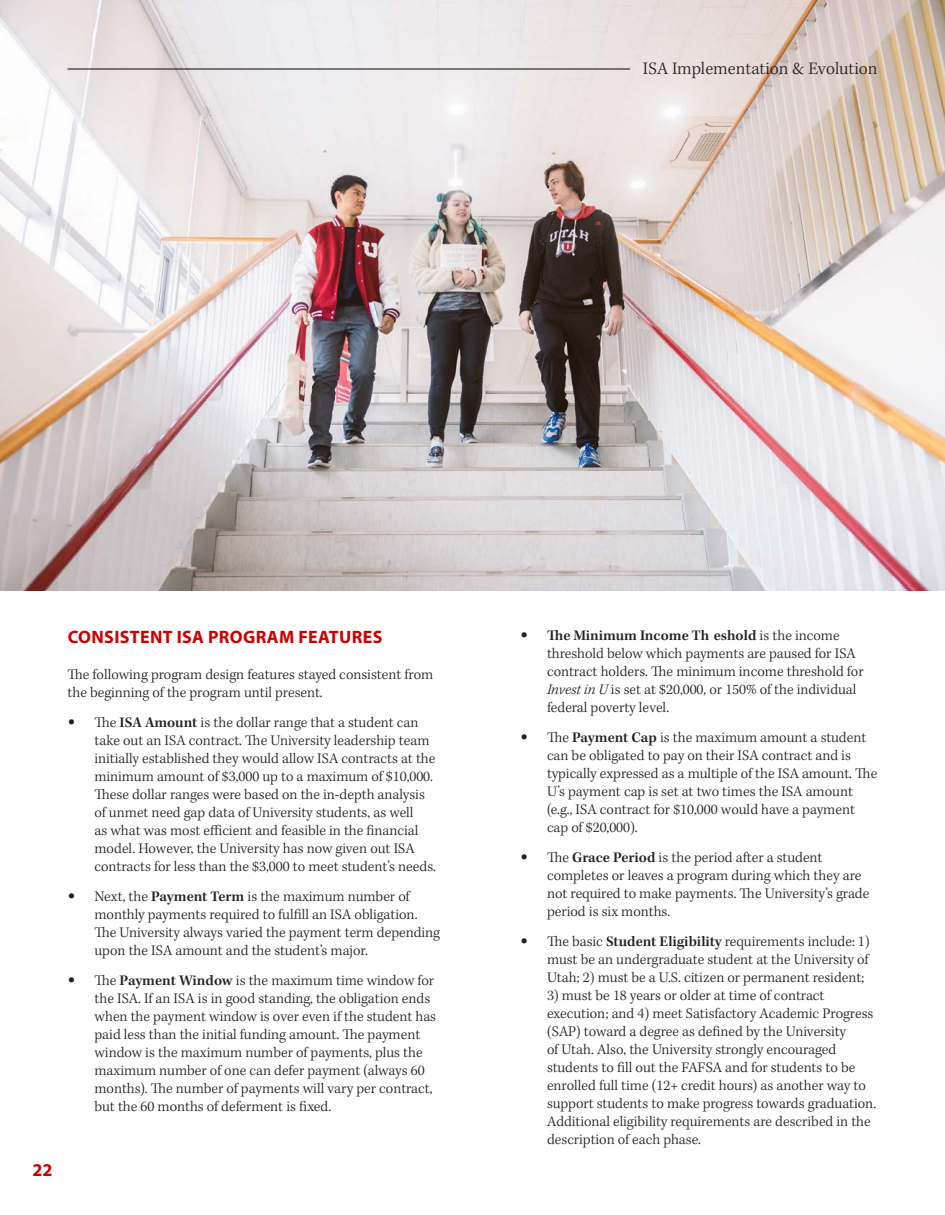
<style>
.page{position:relative;width:945px;height:1215px;background:#fff}
.page>*{position:absolute;margin:0;border:0;box-sizing:border-box;transform-origin:0 0}
.t1{font:700 18px "Myriad Pro";letter-spacing:.02em;color:#c00}
.t2{font:300 18px "Kepler Std";color:#231f20}
.t3{font:300 15px/18px "Kepler Std";color:#231f20}
.s1{font-family:"Calibri";font-weight:400;font-size:16.5px}
.s2{font-weight:600;color:#222}
.s3{font-style:italic}
</style>
<div class="page">
<img style="left:0;top:0;width:945px;height:590px">
<hr style="left:68px;top:69px;width:562px;height:1px;background:#040503">
<p class="t2" style="left:643px;top:57px;width:236px">ISA Implementation &amp; Evolution</p>
<p class="t1" style="left:68px;top:627px;width:316px">CONSISTENT ISA PROGRAM FEATURES</p>
<p class="t3" style="left:68px;top:666px;width:367px">The following program design features stayed consistent from the beginning of the program until present.</p>
<p class="t3" style="left:94px;top:714px;width:343px;text-indent:-27px"><span class="s1">•</span> The <span class="s2">ISA Amount</span> is the dollar range that a student can take out an ISA contract. The University leadership team initially established they would allow ISA contracts at the minimum amount of $3,000 up to a maximum of $10,000.<br>These dollar ranges were based on the in-depth analysis of unmet need gap data of University students, as well<br>as what was most efficient and feasible in the financial model. However, the University has now given out ISA contracts for less than the $3,000 to meet student’s needs.</p>
<p class="t3" style="left:94px;top:887px;width:347px;text-indent:-27px"><span class="s1">•</span> Next, the <span class="s2">Payment Term</span> is the maximum number of monthly payments required to fulfill an ISA obligation.<br>The University always varied the payment term depending upon the ISA amount and the student’s major.</p>
<p class="t3" style="left:94px;top:972px;width:343px;text-indent:-27px"><span class="s1">•</span> The <span class="s2">Payment Window</span> is the maximum time window for the ISA. If an ISA is in good standing, the obligation ends when the payment window is over even if the student has paid less than the initial funding amount. The payment window is the maximum number of payments, plus the maximum number of one can defer payment (always 60 months). The number of payments will vary per contract, but the 60 months of deferment is fixed.</p>
<p class="t1" style="left:33px;top:1159px;width:21px">22</p>
<p class="t3" style="left:547px;top:626px;width:318px;text-indent:-27px"><span class="s1">•</span> <span class="s2">The Minimum Income Th eshold</span> is the income threshold below which payments are paused for ISA contract holders. The minimum income threshold for <span class="s3">Invest in U</span> is set at $20,000, or 150% of the individual federal poverty level.</p>
<p class="t3" style="left:547px;top:729px;width:332px;text-indent:-27px"><span class="s1">•</span> The <span class="s2">Payment Cap</span> is the maximum amount a student can be obligated to pay on their ISA contract and is typically expressed as a multiple of the ISA amount. The U’s payment cap is set at two times the ISA amount (e.g., ISA contract for $10,000 would have a payment cap of $20,000).</p>
<p class="t3" style="left:547px;top:849px;width:324px;text-indent:-27px"><span class="s1">•</span> The <span class="s2">Grace Period</span> is the period after a student completes or leaves a program during which they are not required to make payments. The University’s grade period is six months.</p>
<p class="t3" style="left:547px;top:933px;width:324px;text-align:justify;text-indent:-27px"><span class="s1">•</span> The basic <span class="s2">Student Eligibility</span> requirements include: 1) must be an undergraduate student at the University of Utah; 2) must be a U.S. citizen or permanent resident;</p>
<p class="t3" style="left:547px;top:986px;width:331px">3) must be 18 years or older at time of contract execution; and 4) meet Satisfactory Academic Progress (SAP) toward a degree as defined by the University<br>of Utah. Also, the University strongly encouraged students to fill out the FAFSA and for students to be enrolled full time (12+ credit hours) as another way to support students to make progress towards graduation.<br>Additional eligibility requirements are described in the description of each phase.</p>
</div>
